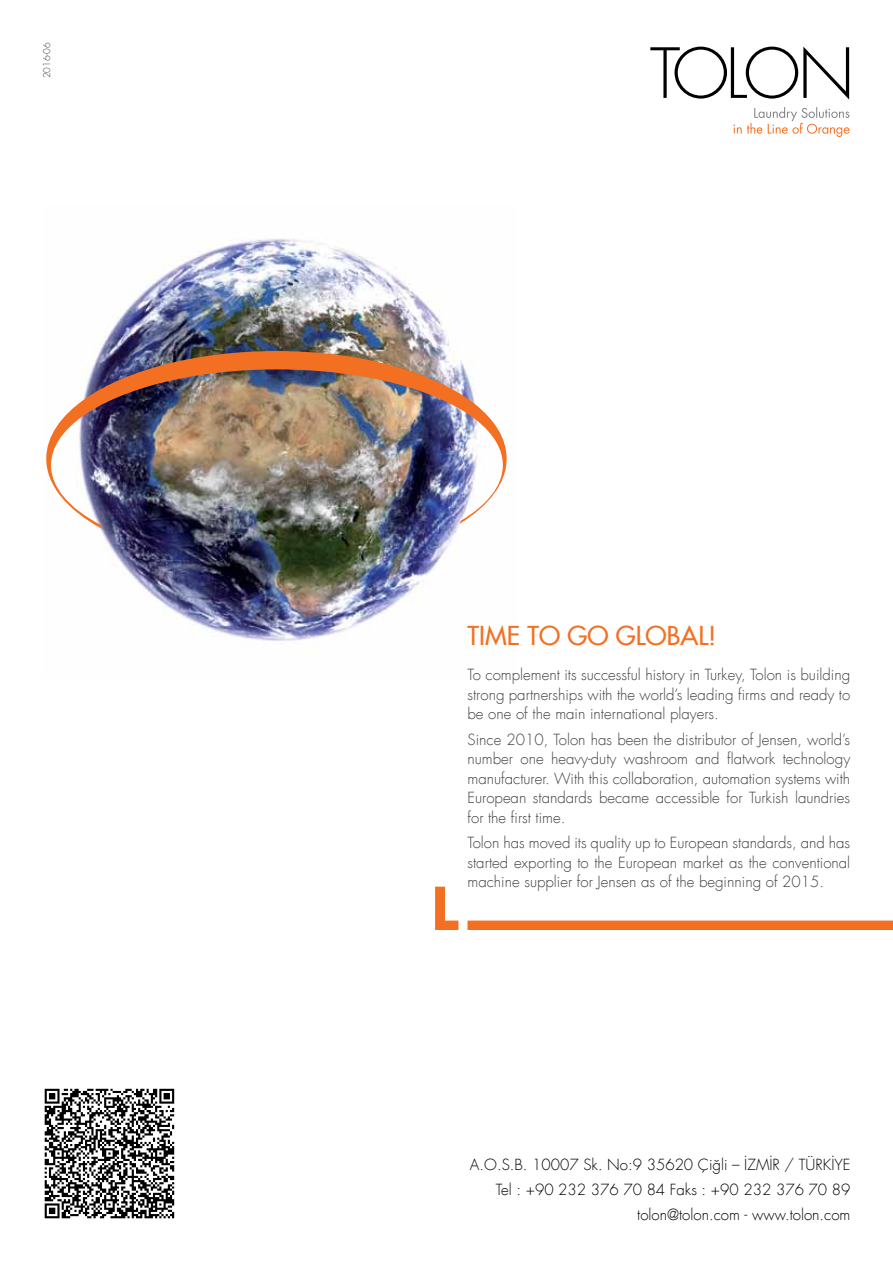
<style>
.page{position:relative;width:893px;height:1263px;background:#fff}
.page>*{position:absolute;margin:0;border:0;box-sizing:border-box;transform-origin:0 0}
.t1{font:500 25.5px "Futura Std";color:#f36f21}
.t2{font:300 15px/19.5px "Futura Std";color:#414042;text-align:justify}
.t3{font:300 15px/25.3px "Futura Std";color:#000;text-align:right}
.t4{font:300 9.15px "Futura Std";color:#414042}
</style>
<div class="page">
<svg style="left:45px;top:1089px;width:129px;height:129px"></svg>
<img style="left:99px;top:238px;width:358px;height:403px">
<img style="left:46px;top:351px;width:461px;height:178px">
<svg style="left:435px;top:887px;width:458px;height:43px"></svg>
<svg style="left:733px;top:107px;width:117px;height:30px"></svg>
<svg style="left:650px;top:47px;width:199px;height:53px"></svg>
<p class="t4" style="left:41px;top:78px;width:37px;rotate:-90deg">2016-06</p>
<h1 class="t1" style="left:467px;top:620px;width:250px">TIME TO GO GLOBAL!</h1>
<p class="t2" style="left:467px;top:665px;width:384px">To complement its successful history in Turkey, Tolon is building strong partnerships with the world’s leading firms and ready to be one of the main international players.</p>
<p class="t2" style="left:467px;top:730px;width:384px">Since 2010, Tolon has been the distributor of Jensen, world’s number one heavy-duty washroom and flatwork technology manufacturer. With this collaboration, automation systems with European standards became accessible for Turkish laundries for the first time.</p>
<p class="t2" style="left:467px;top:833px;width:384px">Tolon has moved its quality up to European standards, and has started exporting to the European market as the conventional machine supplier for Jensen as of the beginning of 2015.</p>
<p class="t3" style="left:470px;top:1152px;width:382px">A.O.S.B. 10007 Sk. No:9 35620 Çiğli – İZMİR / TÜRKİYE<br>Tel : +90 232 376 70 84 Faks : +90 232 376 70 89 tolon@tolon.com - www.tolon.com</p>
</div>
